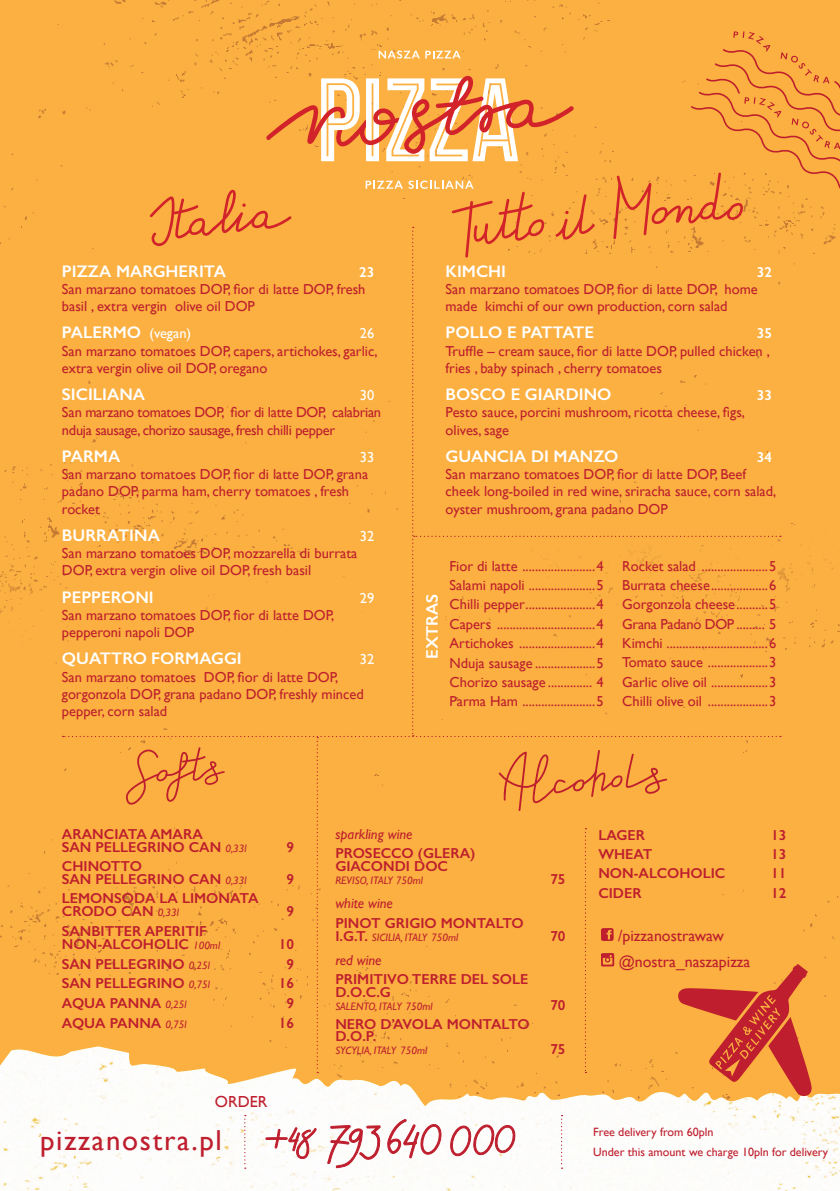
<style>
.page{position:relative;width:840px;height:1191px;background:#fff}
.page>*{position:absolute;margin:0;border:0;box-sizing:border-box;transform-origin:0 0}
.t1{font:28.8px "Gill Sans";letter-spacing:.06em;color:#be1e2d}
.t2{font:600 16.8px "Gill Sans";color:#fff}
.t3{font:16px "Gill Sans";color:#be1e2d}
.t4{font:15.8px/25.6px "Gill Sans";color:#be1e2d}
.t5{font:14.4px/19.4px "Gill Sans";color:#be1e2d}
.t6{font:600 14.4px/13px "Gill Sans";color:#be1e2d}
.t7{font:14.4px/17.4px "Gill Sans";letter-spacing:-.02em;color:#be1e2d}
.t8{font:italic 14.4px "Gill Sans";color:#be1e2d}
.t9{font:14.4px "Gill Sans";color:#fff}
.t10{font:600 14.4px "Gill Sans";color:#fff}
.t11{font:12px "Gill Sans";color:#be1e2d}
.t12{font:italic 10.8px "Gill Sans";color:#be1e2d}
.s1{font-weight:400;font-size:14.4px}
.s2{font-weight:400;font-style:italic;font-size:10.8px}
.s3{font-weight:600;font-style:normal;font-size:14.4px}
</style>
<div class="page">
<div style="left:0;top:697px;width:63px;height:347px;background:#fbb041"></div>
<img style="left:0;top:1046px;width:839px;height:145px">
<div style="left:0;top:0;width:839px;height:697px;background:#fbb041"></div>
<svg style="left:560px;top:1115px;width:2px;height:53px"></svg>
<svg style="left:244px;top:1115px;width:2px;height:53px"></svg>
<svg style="left:265px;top:1124px;width:51px;height:35px"></svg>
<svg style="left:327px;top:1125px;width:54px;height:42px"></svg>
<svg style="left:387px;top:1119px;width:55px;height:39px"></svg>
<svg style="left:449px;top:1123px;width:67px;height:34px"></svg>
<div style="left:63px;top:31px;width:776px;height:1066px;background:#fbb041"></div>
<p class="t2" style="left:62px;top:261px;width:165px">PIZZA MARGHERITA</p>
<p class="t10" style="left:359px;top:263px;width:17px">23</p>
<p class="t5" style="left:62px;top:280px;width:305px;line-height:17.4px">San marzano tomatoes DOP, fior di latte DOP, fresh basil , extra vergin olive oil DOP</p>
<p class="t2" style="left:62px;top:322px;width:131px">PALERMO <span class="s1">(vegan)</span></p>
<p class="t9" style="left:359px;top:325px;width:16px">26</p>
<p class="t5" style="left:62px;top:342px;width:317px;line-height:17.4px">San marzano tomatoes DOP, capers, artichokes, garlic, extra vergin olive oil DOP, oregano</p>
<p class="t2" style="left:62px;top:384px;width:85px">SICILIANA</p>
<p class="t9" style="left:359px;top:387px;width:16px">30</p>
<p class="t7" style="left:62px;top:403px;width:320px">San marzano tomatoes DOP, fior di latte DOP, calabrian nduja sausage, chorizo sausage, fresh chilli pepper</p>
<p class="t2" style="left:62px;top:446px;width:60px">PARMA</p>
<p class="t9" style="left:359px;top:448px;width:16px">33</p>
<p class="t5" style="left:62px;top:465px;width:307px;line-height:17.4px">San marzano tomatoes DOP, fior di latte DOP, grana padano DOP, parma ham, cherry tomatoes , fresh rocket</p>
<p class="t2" style="left:62px;top:525px;width:99px">BURRATINA</p>
<p class="t9" style="left:359px;top:527px;width:16px">32</p>
<p class="t5" style="left:62px;top:544px;width:297px;line-height:17.4px">San marzano tomatoes DOP, mozzarella di burrata<br>DOP, extra vergin olive oil DOP, fresh basil</p>
<p class="t2" style="left:62px;top:586px;width:93px">PEPPERONI</p>
<p class="t9" style="left:359px;top:589px;width:16px">29</p>
<p class="t5" style="left:62px;top:606px;width:273px;line-height:17.4px">San marzano tomatoes DOP, fior di latte DOP, pepperoni napoli DOP</p>
<p class="t2" style="left:62px;top:648px;width:181px">QUATTRO FORMAGGI</p>
<p class="t9" style="left:359px;top:651px;width:16px">32</p>
<p class="t5" style="left:62px;top:668px;width:303px;line-height:17.4px">San marzano tomatoes DOP, fior di latte DOP, gorgonzola DOP, grana padano DOP, freshly minced pepper, corn salad</p>
<p class="t2" style="left:445px;top:261px;width:62px">KIMCHI</p>
<p class="t10" style="left:756px;top:263px;width:17px">32</p>
<p class="t5" style="left:445px;top:280px;width:313px;line-height:17.4px">San marzano tomatoes DOP, fior di latte DOP, home made kimchi of our own production, corn salad</p>
<p class="t2" style="left:445px;top:322px;width:150px">POLLO E PATTATE</p>
<p class="t10" style="left:756px;top:325px;width:17px">35</p>
<p class="t5" style="left:445px;top:342px;width:326px;line-height:17.4px">Truffle – cream sauce, fior di latte DOP, pulled chicken , fries , baby spinach , cherry tomatoes</p>
<p class="t2" style="left:445px;top:384px;width:167px">BOSCO E GIARDINO</p>
<p class="t10" style="left:756px;top:386px;width:17px">33</p>
<p class="t5" style="left:445px;top:403px;width:301px;line-height:17.4px">Pesto sauce, porcini mushroom, ricotta cheese, figs, olives, sage</p>
<p class="t2" style="left:445px;top:446px;width:174px">GUANCIA DI MANZO</p>
<p class="t10" style="left:756px;top:448px;width:17px">34</p>
<p class="t5" style="left:445px;top:465px;width:332px;line-height:17.4px">San marzano tomatoes DOP, fior di latte DOP, Beef cheek long-boiled in red wine, sriracha sauce, corn salad, oyster mushroom, grana padano DOP</p>
<p class="t2" style="left:422px;top:659px;width:67px;rotate:-90deg">EXTRAS</p>
<p class="t5" style="left:449px;top:556px;width:155px;text-align:justify">Fior di latte .......................4<br>Salami napoli .....................5<br>Chilli pepper......................4<br>Capers ...............................4<br>Artichokes ........................4<br>Nduja sausage ...................5<br>Chorizo sausage .............. 4<br>Parma Ham .......................5</p>
<p class="t5" style="left:622px;top:556px;width:156px;text-align:justify">Rocket salad .....................5<br>Burrata cheese..................6<br>Gorgonzola cheese..........5<br>Grana Padano DOP ......... 5<br>Kimchi ................................6<br>Tomato sauce ...................3<br>Garlic olive oil ..................3<br>Chilli olive oil ...................3</p>
<p class="t6" style="left:62px;top:827px;width:186px">ARANCIATA AMARA<br>SAN PELLEGRINO CAN <span class="s2">0,33l</span></p>
<p class="t6" style="left:62px;top:859px;width:186px">CHINOTTO<br>SAN PELLEGRINO CAN <span class="s2">0,33l</span></p>
<p class="t6" style="left:62px;top:892px;width:198px">LEMONSODA LA LIMONATA<br>CRODO CAN <span class="s2">0,33l</span></p>
<p class="t6" style="left:62px;top:924px;width:159px">SANBITTER APERITIF<br>NON-ALCOHOLIC <span class="s2">100ml</span></p>
<p class="t6" style="left:286px;top:840px;width:9px">9</p>
<p class="t6" style="left:286px;top:872px;width:9px">9</p>
<p class="t6" style="left:286px;top:905px;width:9px">9</p>
<p class="t6" style="left:279px;top:937px;width:17px">10</p>
<p class="t6" style="left:62px;top:957px;width:149px">SAN PELLEGRINO <span class="s2">0,25l</span></p>
<p class="t6" style="left:286px;top:957px;width:9px">9</p>
<p class="t6" style="left:62px;top:977px;width:149px">SAN PELLEGRINO <span class="s2">0,75l</span></p>
<p class="t6" style="left:279px;top:977px;width:17px">16</p>
<p class="t6" style="left:62px;top:996px;width:126px">AQUA PANNA <span class="s2">0,25l</span></p>
<p class="t6" style="left:286px;top:996px;width:9px">9</p>
<p class="t6" style="left:62px;top:1016px;width:126px">AQUA PANNA <span class="s2">0,75l</span></p>
<p class="t6" style="left:279px;top:1016px;width:17px">16</p>
<p class="t3" style="left:215px;top:1092px;width:54px">ORDER</p>
<h1 class="t1" style="left:40px;top:1123px;width:183px">pizzanostra.pl</h1>
<p class="t8" style="left:335px;top:825px;width:79px">sparkling wine</p>
<p class="t6" style="left:335px;top:846px;width:141px">PROSECCO (GLERA)<br>GIACONDI DOC</p>
<p class="t12" style="left:335px;top:874px;width:89px">REVISO, ITALY 750ml</p>
<p class="t6" style="left:550px;top:872px;width:17px">75</p>
<p class="t8" style="left:335px;top:895px;width:59px">white wine</p>
<p class="t6" style="left:335px;top:916px;width:190px">PINOT GRIGIO MONTALTO</p>
<p class="t12" style="left:335px;top:930px;width:124px"><span class="s3">I.G.T.</span> SICILIA, ITALY 750ml</p>
<p class="t6" style="left:550px;top:929px;width:17px">70</p>
<p class="t8" style="left:335px;top:951px;width:48px">red wine</p>
<p class="t6" style="left:335px;top:972px;width:194px">PRIMITIVO TERRE DEL SOLE<br>D.O.C.G</p>
<p class="t12" style="left:335px;top:999px;width:99px">SALENTO, ITALY 750ml</p>
<p class="t6" style="left:550px;top:998px;width:17px">70</p>
<p class="t6" style="left:335px;top:1017px;width:196px">NERO D’AVOLA MONTALTO<br>D.O.P.</p>
<p class="t12" style="left:335px;top:1044px;width:93px">SYCYLIA, ITALY 750ml</p>
<p class="t6" style="left:550px;top:1043px;width:17px">75</p>
<p class="t6" style="left:598px;top:828px;width:48px">LAGER</p>
<p class="t6" style="left:770px;top:828px;width:17px">13</p>
<p class="t6" style="left:598px;top:847px;width:56px">WHEAT</p>
<p class="t6" style="left:770px;top:847px;width:17px">13</p>
<p class="t6" style="left:598px;top:866px;width:128px">NON-ALCOHOLIC</p>
<p class="t6" style="left:770px;top:866px;width:17px">11</p>
<p class="t6" style="left:598px;top:886px;width:45px">CIDER</p>
<p class="t6" style="left:770px;top:886px;width:17px">12</p>
<p class="t4" style="left:617px;top:922px;width:134px">/pizzanostrawaw @nostra_naszapizza</p>
<p class="t11" style="left:593px;top:1125px;width:122px">Free delivery from 60pln</p>
<p class="t11" style="left:593px;top:1144px;width:236px">Under this amount we charge 10pln for delivery</p>
</div>
